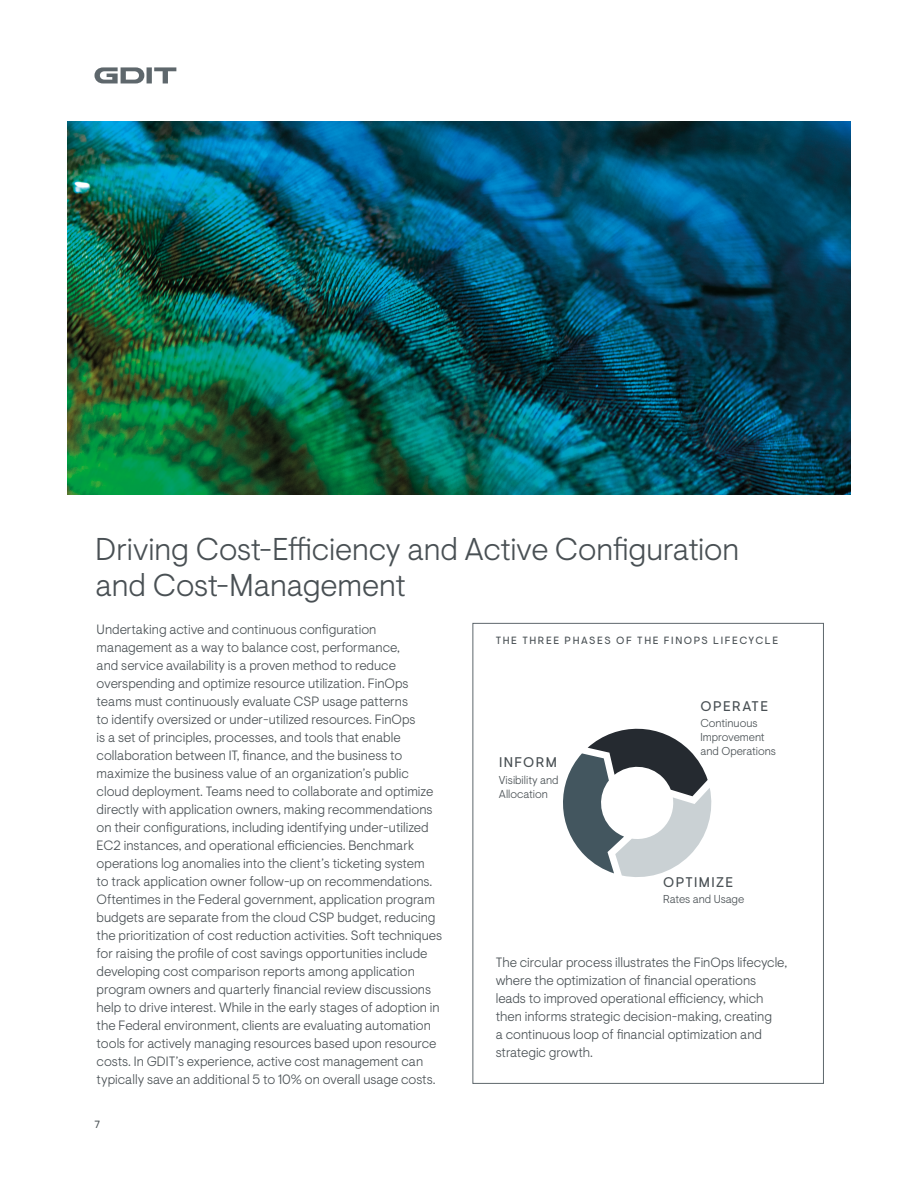
<style>
.page{position:relative;width:918px;height:1188px;background:#fff}
.page>*{position:absolute;margin:0;border:0;box-sizing:border-box;transform-origin:0 0}
.t1{font:300 31.5px/36px "Visuelt Pro";letter-spacing:-.005em;color:#495054}
.t2{font:14.1px "Visuelt Pro";letter-spacing:.1em;color:#495054}
.t3{font:300 13.5px/18px "Visuelt Pro";color:#495054}
.t4{font:300 11.55px/13.8px "Visuelt Pro";color:#495054}
.t5{font:10.5px "Visuelt Pro";letter-spacing:.15em;color:#495054}
</style>
<div class="page">
<img style="left:68px;top:122px;width:782px;height:373px">
<svg style="left:94px;top:67px;width:82px;height:16px"></svg>
<svg style="left:563px;top:728px;width:149px;height:149px"></svg>
<h1 class="t1" style="left:96px;top:531px;width:645px">Driving Cost-Efficiency and Active Configuration and Cost-Management</h1>
<p class="t3" style="left:97px;top:620px;width:347px">Undertaking active and continuous configuration management as a way to balance cost, performance,<br>and service availability is a proven method to reduce overspending and optimize resource utilization. FinOps teams must continuously evaluate CSP usage patterns<br>to identify oversized or under-utilized resources. FinOps<br>is a set of principles, processes, and tools that enable collaboration between IT, finance, and the business to maximize the business value of an organization’s public cloud deployment. Teams need to collaborate and optimize directly with application owners, making recommendations on their configurations, including identifying under-utilized EC2 instances, and operational efficiencies. Benchmark operations log anomalies into the client’s ticketing system<br>to track application owner follow-up on recommendations.<br>Oftentimes in the Federal government, application program budgets are separate from the cloud CSP budget, reducing the prioritization of cost reduction activities. Soft techniques for raising the profile of cost savings opportunities include developing cost comparison reports among application program owners and quarterly financial review discussions help to drive interest. While in the early stages of adoption in the Federal environment, clients are evaluating automation tools for actively managing resources based upon resource costs. In GDIT’s experience, active cost management can typically save an additional 5 to 10% on overall usage costs.</p>
<p class="t5" style="left:496px;top:635px;width:284px">THE THREE PHASES OF THE FINOPS LIFECYCLE</p>
<p class="t2" style="left:700px;top:698px;width:69px">OPERATE</p>
<p class="t4" style="left:700px;top:716px;width:77px">Continuous<br>Improvement and Operations</p>
<p class="t2" style="left:499px;top:754px;width:60px">INFORM</p>
<p class="t4" style="left:499px;top:773px;width:61px">Visibility and<br>Allocation</p>
<p class="t2" style="left:663px;top:874px;width:72px">OPTIMIZE</p>
<p class="t4" style="left:663px;top:893px;width:83px">Rates and Usage</p>
<p class="t3" style="left:496px;top:954px;width:293px">The circular process illustrates the FinOps lifecycle, where the optimization of financial operations leads to improved operational efficiency, which then informs strategic decision-making, creating<br>a continuous loop of financial optimization and strategic growth.</p>
<p class="t5" style="left:94px;top:1119px;width:7px">7</p>
</div>
